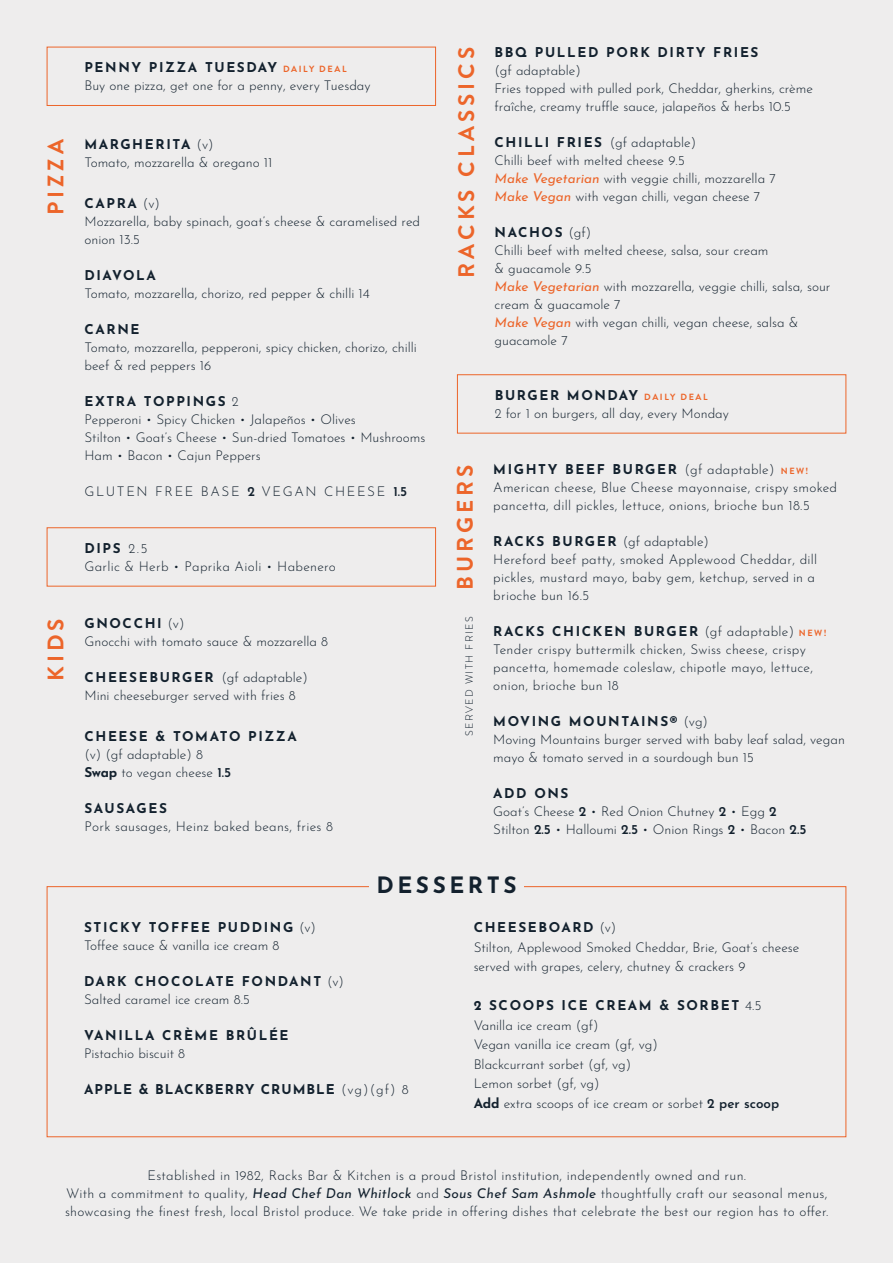
<style>
.page{position:relative;width:893px;height:1263px;background:#eeeded}
.page>*{position:absolute;margin:0;border:0;box-sizing:border-box;transform-origin:0 0}
.t1{font:700 22.5px "Brandon Grotesque";letter-spacing:.18em;color:#ec652a}
.t2{font:700 22.5px "Josefin Sans";letter-spacing:.16em;color:#13212e}
.t3{font:300 13.5px/18px "Josefin Sans";color:#13212e}
.t4{font:300 13.5px/18px "Josefin Sans";letter-spacing:.02em;color:#13212e}
.t5{font:700 13.5px "Josefin Sans";letter-spacing:.12em;color:#13212e}
.t6{font:700 13.5px "Josefin Sans";letter-spacing:.075em;color:#13212e}
.t7{font:300 13.5px "Josefin Sans";letter-spacing:.12em;color:#13212e}
.t8{font:300 10.5px "Brandon Grotesque";letter-spacing:.14em;color:#13212e}
.s1{font-weight:700}
.s2{font-family:"Brandon Grotesque";font-weight:700;font-size:9px;color:#ec652a}
.s3{font-weight:600}
.s4{font-weight:400;font-style:italic;color:#ec652a}
.s5{font-weight:700;font-size:22.5px;color:#ec652a}
.s6{font-weight:300}
.s7{font-weight:400;font-style:italic}
</style>
<div class="page">
<div style="left:47px;top:527px;width:389px;height:59px;border:1px solid #ec652a"></div>
<div style="left:47px;top:47px;width:389px;height:59px;border:1px solid #ec652a"></div>
<div style="left:457px;top:374px;width:389px;height:59px;border:1px solid #ec652a"></div>
<p class="t3" style="left:84px;top:57px;width:288px"><span class="s1">PENNY PIZZA TUESDAY</span> <span class="s2">DAILY DEAL<br></span>Buy one pizza, get one for a penny, every Tuesday</p>
<h1 class="t1" style="left:40px;top:215px;width:77px;rotate:-90deg">PIZZA</h1>
<p class="t3" style="left:84px;top:134px;width:189px"><span class="s1">MARGHERITA</span> (v)<br>Tomato, mozzarella &amp; oregano 11</p>
<p class="t3" style="left:84px;top:193px;width:337px"><span class="s1">CAPRA</span> (v)<br>Mozzarella, baby spinach, goat’s cheese &amp; caramelised red onion 13.5</p>
<p class="t5" style="left:84px;top:263px;width:73px">DIAVOLA</p>
<p class="t3" style="left:84px;top:283px;width:287px">Tomato, mozzarella, chorizo, red pepper &amp; chilli 14</p>
<p class="t5" style="left:84px;top:317px;width:57px">CARNE</p>
<p class="t3" style="left:84px;top:337px;width:334px">Tomato, mozzarella, pepperoni, spicy chicken, chorizo, chilli beef &amp; red peppers 16</p>
<p class="t3" style="left:84px;top:391px;width:342px"><span class="s1">EXTRA TOPPINGS</span> 2<br>Pepperoni • Spicy Chicken • Jalapeños • Olives<br>Stilton • Goat’s Cheese • Sun-dried Tomatoes • Mushrooms Ham • Bacon • Cajun Peppers</p>
<p class="t7" style="left:84px;top:480px;width:324px">GLUTEN FREE BASE <span class="s3">2</span> VEGAN CHEESE <span class="s3">1.5</span></p>
<h1 class="t1" style="left:40px;top:681px;width:64px;rotate:-90deg">KIDS</h1>
<p class="t4" style="left:84px;top:538px;width:253px"><span class="s1">DIPS</span> 2.5<br>Garlic &amp; Herb • Paprika Aioli • Habenero</p>
<p class="t3" style="left:84px;top:613px;width:245px"><span class="s1">GNOCCHI</span> (v)<br>Gnocchi with tomato sauce &amp; mozzarella 8</p>
<p class="t3" style="left:84px;top:667px;width:225px"><span class="s1">CHEESEBURGER</span> (gf adaptable)<br>Mini cheeseburger served with fries 8</p>
<p class="t5" style="left:84px;top:724px;width:214px">CHEESE &amp; TOMATO PIZZA</p>
<p class="t3" style="left:84px;top:744px;width:148px">(v) (gf adaptable) 8<br><span class="s1">Swap</span> to vegan cheese <span class="s3">1.5</span></p>
<p class="t5" style="left:84px;top:796px;width:84px">SAUSAGES</p>
<p class="t4" style="left:84px;top:815px;width:250px">Pork sausages, Heinz baked beans, fries 8</p>
<h1 class="t1" style="left:451px;top:278px;width:232px;rotate:-90deg">RACKS CLASSICS</h1>
<p class="t5" style="left:495px;top:40px;width:265px">BBQ PULLED PORK DIRTY FRIES</p>
<p class="t3" style="left:495px;top:60px;width:320px">(gf adaptable)<br>Fries topped with pulled pork, Cheddar, gherkins, crème fraîche, creamy truffle sauce, jalapeños &amp; herbs 10.5</p>
<p class="t3" style="left:495px;top:132px;width:283px"><span class="s1">CHILLI FRIES</span> (gf adaptable)<br>Chilli beef with melted cheese 9.5<br><span class="s4">Make Vegetarian</span> with veggie chilli, mozzarella 7<br><span class="s4">Make Vegan</span> with vegan chilli, vegan cheese 7</p>
<p class="t3" style="left:495px;top:222px;width:338px"><span class="s1">NACHOS</span> (gf)<br>Chilli beef with melted cheese, salsa, sour cream<br>&amp; guacamole 9.5<br><span class="s4">Make Vegetarian</span> with mozzarella, veggie chilli, salsa, sour cream &amp; guacamole 7<br><span class="s4">Make Vegan</span> with vegan chilli, vegan cheese, salsa &amp; guacamole 7</p>
<p class="t3" style="left:495px;top:385px;width:236px"><span class="s1">BURGER MONDAY</span> <span class="s2">DAILY DEAL<br></span>2 for 1 on burgers, all day, every Monday</p>
<p class="t8" style="left:462px;top:736px;width:273px;rotate:-90deg">SERVED WITH FRIES <span class="s5">BURGERS</span></p>
<p class="t4" style="left:493px;top:459px;width:345px"><span class="s1">MIGHTY BEEF BURGER</span> (gf adaptable) <span class="s2">NEW!<br></span>American cheese, Blue Cheese mayonnaise, crispy smoked pancetta, dill pickles, lettuce, onions, brioche bun 18.5</p>
<p class="t4" style="left:493px;top:531px;width:325px"><span class="s1">RACKS BURGER</span> (gf adaptable)<br>Hereford beef patty, smoked Applewood Cheddar, dill pickles, mustard mayo, baby gem, ketchup, served in a brioche bun 16.5</p>
<p class="t4" style="left:493px;top:621px;width:335px"><span class="s1">RACKS CHICKEN BURGER</span> (gf adaptable) <span class="s2">NEW!<br></span>Tender crispy buttermilk chicken, Swiss cheese, crispy pancetta, homemade coleslaw, chipotle mayo, lettuce, onion, brioche bun 18</p>
<p class="t3" style="left:493px;top:711px;width:353px"><span class="s1">MOVING MOUNTAINS®</span> (vg)<br>Moving Mountains burger served with baby leaf salad, vegan mayo &amp; tomato served in a sourdough bun 15</p>
<p class="t3" style="left:493px;top:783px;width:315px"><span class="s1">ADD ONS<br></span>Goat’s Cheese <span class="s3">2</span> • Red Onion Chutney <span class="s3">2</span> • Egg <span class="s3">2<br></span>Stilton <span class="s3">2.5</span> • Halloumi <span class="s3">2.5</span> • Onion Rings <span class="s3">2</span> • Bacon <span class="s3">2.5</span></p>
<h1 class="t2" style="left:376px;top:865px;width:142px">DESSERTS</h1>
<p class="t3" style="left:84px;top:917px;width:234px"><span class="s1">STICKY TOFFEE PUDDING</span> (v)<br>Toffee sauce &amp; vanilla ice cream 8</p>
<p class="t3" style="left:84px;top:971px;width:261px"><span class="s1">DARK CHOCOLATE FONDANT</span> (v)<br>Salted caramel ice cream 8.5</p>
<p class="t5" style="left:84px;top:1023px;width:206px">VANILLA CRÈME BRÛLÉE</p>
<p class="t3" style="left:84px;top:1043px;width:103px">Pistachio biscuit 8</p>
<p class="t6" style="left:84px;top:1077px;width:326px">APPLE &amp; BLACKBERRY CRUMBLE <span class="s6">(vg)(gf) 8</span></p>
<p class="t3" style="left:474px;top:916px;width:327px;line-height:19.5px"><span class="s1">CHEESEBOARD</span> (v)<br>Stilton, Applewood Smoked Cheddar, Brie, Goat’s cheese served with grapes, celery, chutney &amp; crackers 9</p>
<p class="t3" style="left:474px;top:994px;width:307px;line-height:19.5px"><span class="s1">2 SCOOPS ICE CREAM &amp; SORBET</span> 4.5<br>Vanilla ice cream (gf)<br>Vegan vanilla ice cream (gf, vg)<br>Blackcurrant sorbet (gf, vg)<br>Lemon sorbet (gf, vg)<br><span class="s1">Add</span> extra scoops of ice cream or sorbet <span class="s3">2 per scoop</span></p>
<p class="t4" style="left:65px;top:1165px;width:765px;text-align:center">Established in 1982, Racks Bar &amp; Kitchen is a proud Bristol institution, independently owned and run.<br>With a commitment to quality, <span class="s7">Head Chef Dan Whitlock</span> and <span class="s7">Sous Chef Sam Ashmole</span> thoughtfully craft our seasonal menus, showcasing the finest fresh, local Bristol produce. We take pride in offering dishes that celebrate the best our region has to offer.</p>
</div>
